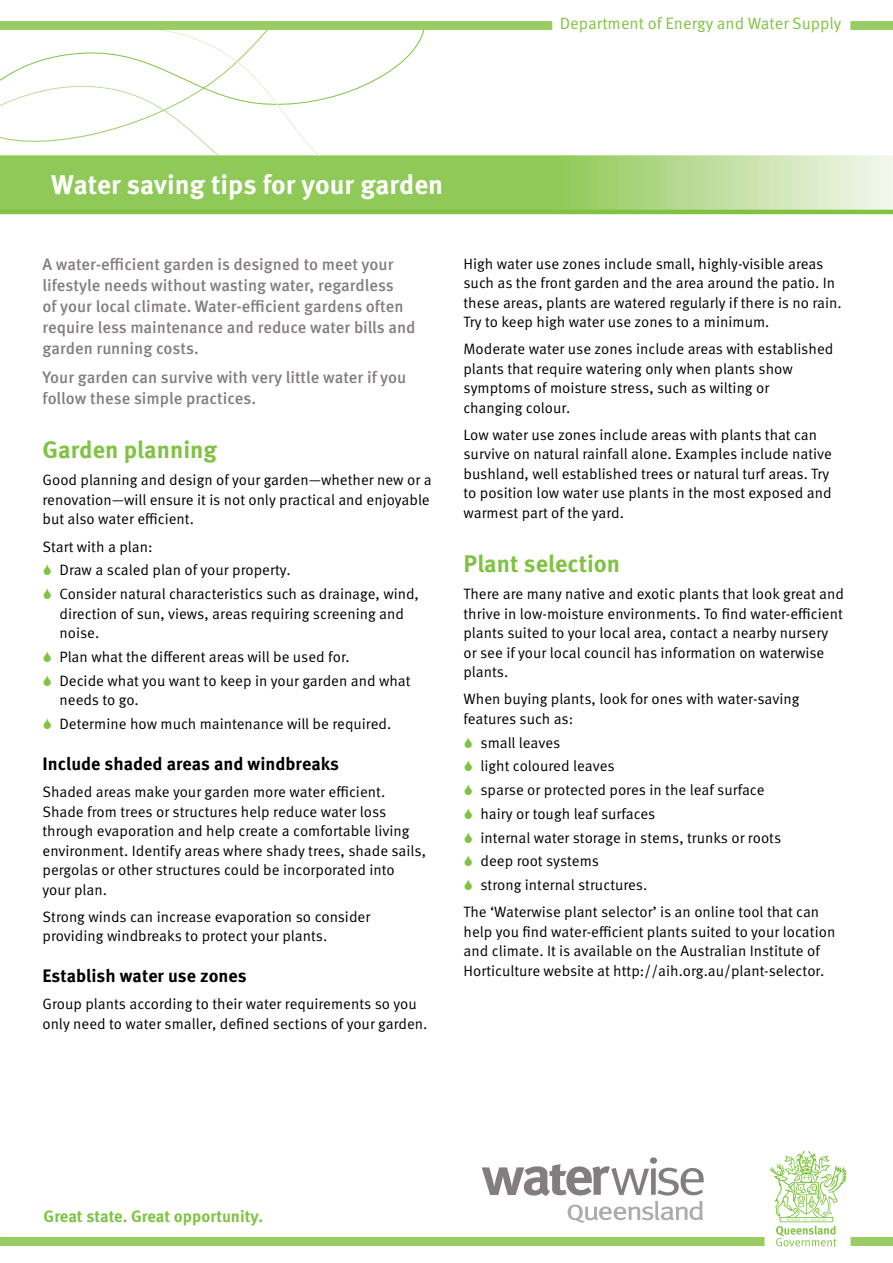
<style>
.page{position:relative;width:893px;height:1263px;background:#fff}
.page>*{position:absolute;margin:0;border:0;box-sizing:border-box;transform-origin:0 0}
.HeadingTitle{font:700 27px "Meta OT";color:#fff}
.Head_1{font:700 24px "Meta OT";color:#80c342}
.Head_3{font:700 18px "Meta OT";color:#000}
.Intro_text{font:500 16.5px/21px "Meta OT";color:#847d80}
.t1{font:16.5px "Meta OT";color:#80c342}
.t2{font:700 16.5px "Meta OT";color:#80c342}
.Body{font:15px/19.5px "Meta OT";color:#000}
</style>
<div class="page">
<svg style="left:0;top:155px;width:893px;height:55px;background:#a3d275"></svg>
<hr style="left:0;top:210px;width:893px;height:4px;background:#80c342">
<div style="left:0;top:21px;width:552px;height:9px;background:#99cc63"></div>
<div style="left:850px;top:21px;width:43px;height:9px;background:#99cc63"></div>
<div style="left:850px;top:1237px;width:43px;height:9px;background:#99cc63"></div>
<svg style="left:770px;top:1151px;width:76px;height:95px"></svg>
<div style="left:1px;top:1237px;width:764px;height:9px;background:#99cc63"></div>
<svg style="left:482px;top:1157px;width:222px;height:66px"></svg>
<svg style="left:0;top:30px;width:434px;height:130px"></svg>
<p class="t1" style="left:560px;top:14px;width:283px">Department of Energy and Water Supply</p>
<p class="HeadingTitle" style="left:51px;top:167px;width:394px">Water saving tips for your garden</p>
<p class="Intro_text" style="left:43px;top:254px;width:375px">A water-efficient garden is designed to meet your lifestyle needs without wasting water, regardless<br>of your local climate. Water-efficient gardens often require less maintenance and reduce water bills and garden running costs.</p>
<p class="Intro_text" style="left:43px;top:367px;width:365px">Your garden can survive with very little water if you follow these simple practices.</p>
<p class="Head_1" style="left:43px;top:435px;width:176px">Garden planning</p>
<p class="Body" style="left:43px;top:471px;width:391px">Good planning and design of your garden—whether new or a renovation—will ensure it is not only practical and enjoyable but also water efficient.</p>
<p class="Body" style="left:43px;top:537px;width:112px">Start with a plan:</p>
<p class="Body" style="left:60px;top:561px;width:233px">Draw a scaled plan of your property.</p>
<p class="Body" style="left:60px;top:584px;width:361px">Consider natural characteristics such as drainage, wind, direction of sun, views, areas requiring screening and noise.</p>
<p class="Body" style="left:60px;top:647px;width:292px">Plan what the different areas will be used for.</p>
<p class="Body" style="left:60px;top:671px;width:353px">Decide what you want to keep in your garden and what needs to go.</p>
<p class="Body" style="left:60px;top:714px;width:333px">Determine how much maintenance will be required.</p>
<p class="Head_3" style="left:43px;top:752px;width:298px">Include shaded areas and windbreaks</p>
<p class="Body" style="left:43px;top:782px;width:385px">Shaded areas make your garden more water efficient.<br>Shade from trees or structures help reduce water loss through evaporation and help create a comfortable living environment. Identify areas where shady trees, shade sails, pergolas or other structures could be incorporated into your plan.</p>
<p class="Body" style="left:43px;top:907px;width:329px">Strong winds can increase evaporation so consider providing windbreaks to protect your plants.</p>
<p class="Head_3" style="left:43px;top:964px;width:206px">Establish water use zones</p>
<p class="Body" style="left:43px;top:994px;width:387px">Group plants according to their water requirements so you only need to water smaller, defined sections of your garden.</p>
<p class="Body" style="left:463px;top:254px;width:380px">High water use zones include small, highly-visible areas such as the front garden and the area around the patio. In these areas, plants are watered regularly if there is no rain.<br>Try to keep high water use zones to a minimum.</p>
<p class="Body" style="left:463px;top:339px;width:371px">Moderate water use zones include areas with established plants that require watering only when plants show symptoms of moisture stress, such as wilting or<br>changing colour.</p>
<p class="Body" style="left:463px;top:425px;width:370px">Low water use zones include areas with plants that can survive on natural rainfall alone. Examples include native bushland, well established trees or natural turf areas. Try to position low water use plants in the most exposed and warmest part of the yard.</p>
<p class="Head_1" style="left:463px;top:548px;width:158px">Plant selection</p>
<p class="Body" style="left:463px;top:584px;width:382px">There are many native and exotic plants that look great and thrive in low-moisture environments. To find water-efficient plants suited to your local area, contact a nearby nursery or see if your local council has information on waterwise plants.</p>
<p class="Body" style="left:463px;top:689px;width:337px">When buying plants, look for ones with water-saving features such as:</p>
<p class="Body" style="left:480px;top:733px;width:81px">small leaves</p>
<p class="Body" style="left:480px;top:756px;width:136px">light coloured leaves</p>
<p class="Body" style="left:480px;top:780px;width:285px">sparse or protected pores in the leaf surface</p>
<p class="Body" style="left:480px;top:804px;width:177px">hairy or tough leaf surfaces</p>
<p class="Body" style="left:480px;top:828px;width:302px">internal water storage in stems, trunks or roots</p>
<p class="Body" style="left:480px;top:851px;width:120px">deep root systems</p>
<p class="Body" style="left:480px;top:875px;width:168px">strong internal structures.</p>
<p class="Body" style="left:463px;top:902px;width:373px">The ‘Waterwise plant selector’ is an online tool that can help you find water-efficient plants suited to your location and climate. It is available on the Australian Institute of Horticulture website at http://aih.org.au/plant-selector.</p>
<p class="t2" style="left:44px;top:1206px;width:221px">Great state. Great opportunity.</p>
</div>
